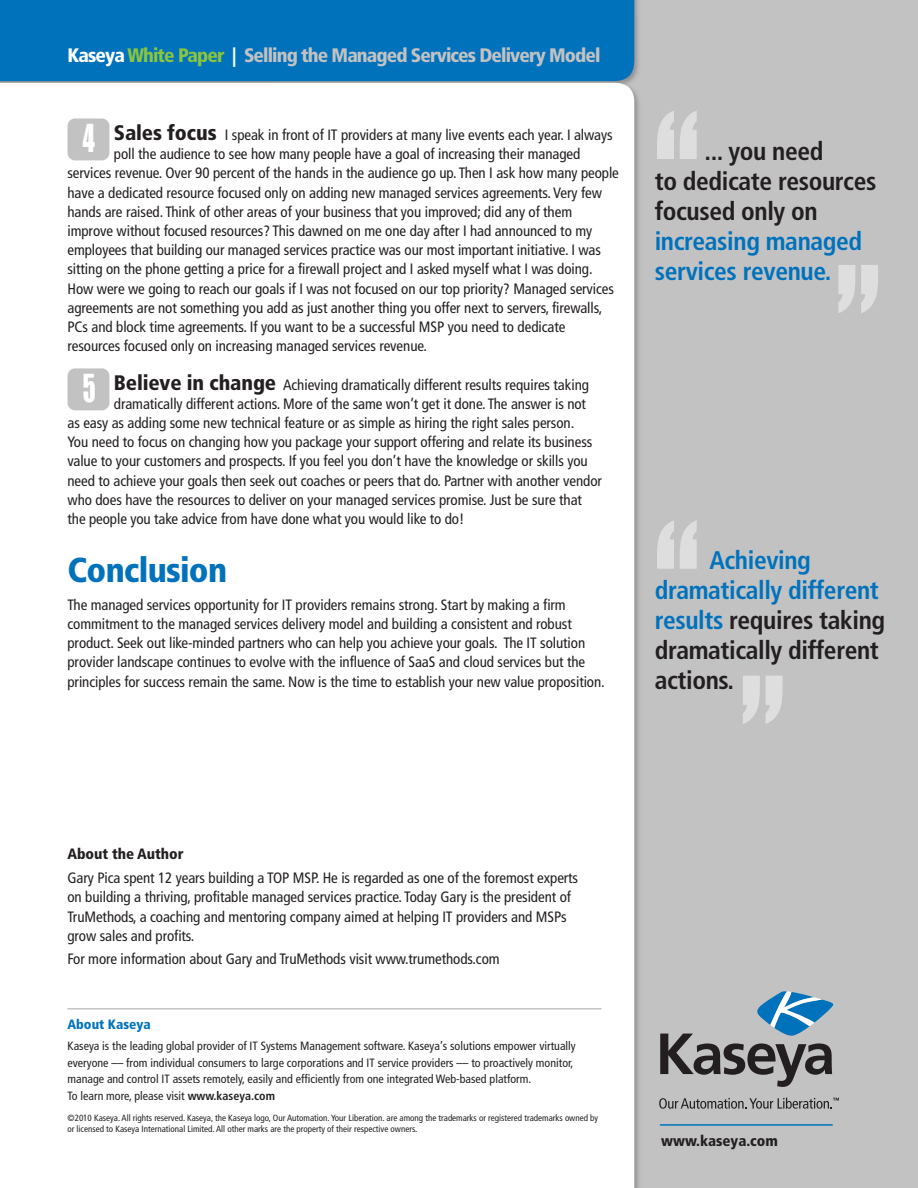
<style>
.page{position:relative;width:918px;height:1188px;background:#fff}
.page>*{position:absolute;margin:0;border:0;box-sizing:border-box;transform-origin:0 0}
.t1{font:189px "Impact";color:#dedede;scale:.68 1}
.t2{font:35.4px "Impact";color:#fff;scale:.68 1}
.t3{font:900 condensed 34.5px "Frutiger";letter-spacing:-.02em;color:#0072bc}
.t4{font:700 condensed 25.5px/30px "Frutiger";letter-spacing:-.015em;color:#231f20}
.t5{font:700 condensed 25.5px/30px "Frutiger";letter-spacing:-.015em;color:#0072bc}
.t6{font:900 condensed 19.5px "Frutiger";letter-spacing:-.045em;color:#c2c2c3}
.t7{font:condensed 15px/19.2px "Frutiger";letter-spacing:-.005em;color:#231f20}
.t8{font:900 condensed 15px "Frutiger";letter-spacing:-.005em;color:#231f20}
.t9{font:900 condensed 13.5px "Frutiger";color:#0072bc}
.t10{font:condensed 12px/16.5px "Frutiger";color:#231f20}
.t11{font:condensed 9px/10.8px "Frutiger";color:#231f20}
.s1{color:#fff}
.s2{color:#89c53f}
.s3{font-weight:900;font-size:21px}
.s4{color:#0072bc}
.s5{font-weight:700}
</style>
<div class="page">
<img style="left:0;top:0;width:918px;height:1188px">
<hr style="left:67px;top:1008px;width:534px;height:2px;background:#c2c2c3">
<div style="left:68px;top:118px;width:41px;height:42px;background:#c2c2c3;border-radius:8px"></div>
<div style="left:68px;top:368px;width:41px;height:42px;background:#c2c2c3;border-radius:8px"></div>
<hr style="left:660px;top:1124px;width:173px;height:2px;background:#0072bc">
<svg style="left:660px;top:991px;width:174px;height:96px;background:#919ba3"></svg>
<svg style="left:659px;top:1098px;width:180px;height:11px;background:#959495"></svg>
<h3 class="t6" style="left:68px;top:48px;width:535px"><span class="s1">Kaseya</span> <span class="s2">White Paper</span> <span class="s1">|</span> Selling the Managed Services Delivery Model</h3>
<p class="t7" style="left:114px;top:126px;width:500px"><span class="s3">Sales focus</span> I speak in front of IT providers at many live events each year. I always</p>
<p class="t7" style="left:114px;top:146px;width:468px">poll the audience to see how many people have a goal of increasing their managed</p>
<p class="t7" style="left:67px;top:165px;width:553px">services revenue. Over 90 percent of the hands in the audience go up. Then I ask how many people</p>
<p class="t7" style="left:67px;top:184px;width:536px">have a dedicated resource focused only on adding new managed services agreements. Very few</p>
<p class="t7" style="left:67px;top:203px;width:506px">hands are raised. Think of other areas of your business that you improved; did any of them</p>
<p class="t7" style="left:67px;top:222px;width:526px">improve without focused resources? This dawned on me one day after I had announced to my</p>
<p class="t7" style="left:67px;top:242px;width:535px">employees that building our managed services practice was our most important initiative. I was</p>
<p class="t7" style="left:67px;top:261px;width:527px">sitting on the phone getting a price for a firewall project and I asked myself what I was doing.</p>
<p class="t7" style="left:67px;top:280px;width:548px">How were we going to reach our goals if I was not focused on our top priority? Managed services</p>
<p class="t7" style="left:67px;top:299px;width:536px">agreements are not something you add as just another thing you offer next to servers, firewalls,</p>
<p class="t7" style="left:67px;top:318px;width:499px">PCs and block time agreements. If you want to be a successful MSP you need to dedicate</p>
<p class="t7" style="left:67px;top:338px;width:361px">resources focused only on increasing managed services revenue.</p>
<p class="t7" style="left:114px;top:376px;width:477px"><span class="s3">Believe in change</span> Achieving dramatically different results requires taking</p>
<p class="t7" style="left:114px;top:395px;width:474px">dramatically different actions. More of the same won’t get it done. The answer is not</p>
<p class="t7" style="left:67px;top:414px;width:508px">as easy as adding some new technical feature or as simple as hiring the right sales person.</p>
<p class="t7" style="left:67px;top:434px;width:526px">You need to focus on changing how you package your support offering and relate its business</p>
<p class="t7" style="left:67px;top:453px;width:522px">value to your customers and prospects. If you feel you don’t have the knowledge or skills you</p>
<p class="t7" style="left:67px;top:472px;width:536px">need to achieve your goals then seek out coaches or peers that do. Partner with another vendor</p>
<p class="t7" style="left:67px;top:491px;width:516px">who does have the resources to deliver on your managed services promise. Just be sure that</p>
<p class="t7" style="left:67px;top:510px;width:398px">the people you take advice from have done what you would like to do!</p>
<h3 class="t3" style="left:68px;top:556px;width:161px">Conclusion</h3>
<p class="t7" style="left:67px;top:596px;width:539px">The managed services opportunity for IT providers remains strong. Start by making a firm commitment to the managed services delivery model and building a consistent and robust product. Seek out like-minded partners who can help you achieve your goals. The IT solution provider landscape continues to evolve with the influence of SaaS and cloud services but the principles for success remain the same. Now is the time to establish your new value proposition.</p>
<h2 class="t2" style="left:83px;top:117px;width:19px">4</h2>
<h2 class="t2" style="left:83px;top:367px;width:21px">5</h2>
<h1 class="t1" style="left:655px;top:70px;width:67px">“</h1>
<h3 class="t4" style="left:655px;top:138px;width:223px;text-indent:50px">... you need<br>to dedicate resources focused only on</h3>
<h3 class="t5" style="left:655px;top:228px;width:209px">increasing managed services revenue.</h3>
<h1 class="t1" style="left:836px;top:224px;width:67px">”</h1>
<h1 class="t1" style="left:655px;top:479px;width:67px">“</h1>
<h3 class="t4" style="left:655px;top:548px;width:232px;text-indent:55px"><span class="s4">Achieving dramatically different results</span> requires taking dramatically different actions.</h3>
<h1 class="t1" style="left:741px;top:635px;width:67px">”</h1>
<p class="t8" style="left:67px;top:848px;width:118px">About the Author</p>
<p class="t7" style="left:67px;top:870px;width:512px">Gary Pica spent 12 years building a TOP MSP. He is regarded as one of the foremost experts on building a thriving, profitable managed services practice. Today Gary is the president of TruMethods, a coaching and mentoring company aimed at helping IT providers and MSPs grow sales and profits.</p>
<p class="t7" style="left:67px;top:951px;width:434px">For more information about Gary and TruMethods visit www.trumethods.com</p>
<p class="t9" style="left:68px;top:1019px;width:85px">About Kaseya</p>
<p class="t10" style="left:67px;top:1039px;width:510px">Kaseya is the leading global provider of IT Systems Management software. Kaseya’s solutions empower virtually everyone –– from individual consumers to large corporations and IT service providers –– to proactively monitor, manage and control IT assets remotely, easily and efficiently from one integrated Web-based platform.<br>To learn more, please visit <span class="s5">www.kaseya.com</span></p>
<p class="t11" style="left:67px;top:1113px;width:532px">©2010 Kaseya. All rights reserved. Kaseya, the Kaseya logo, Our Automation. Your Liberation. are among the trademarks or registered trademarks owned by or licensed to Kaseya International Limited. All other marks are the property of their respective owners.</p>
<p class="t8" style="left:661px;top:1134px;width:118px">www.kaseya.com</p>
</div>
